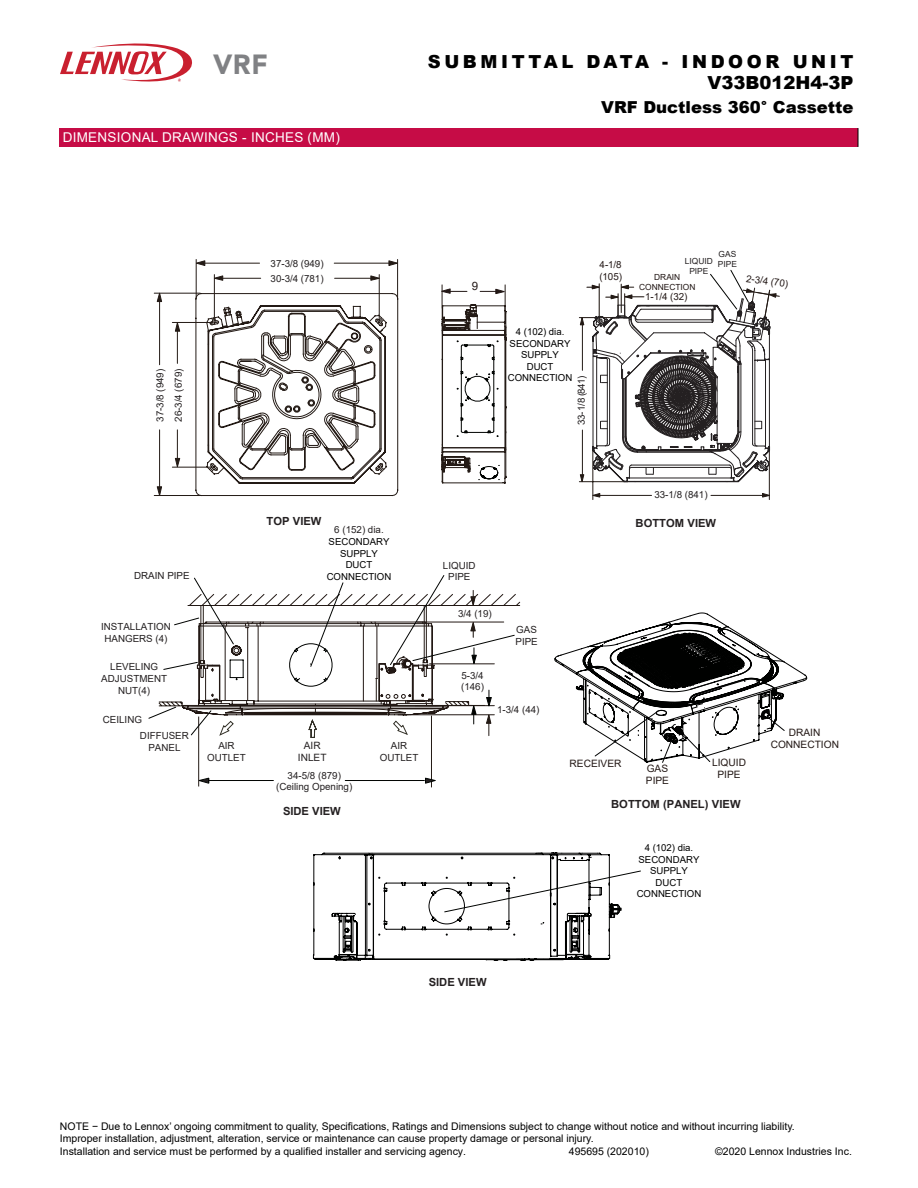
<style>
.page{position:relative;width:918px;height:1188px;background:#fff}
.page>*{position:absolute;margin:0;border:0;box-sizing:border-box;transform-origin:0 0}
.t1{font:900 27.6px "Avenir";color:#808184}
.t2{font:900 18px "Arial";letter-spacing:.2em;color:#000}
.t3{font:900 18px "Arial";color:#000}
.t4{font:900 16.5px "Arial";color:#000}
.t5{font:13.5px "Arial";letter-spacing:.02em;color:#fff}
.t6{font:11.55px "Arial";color:#231816}
.t7{font:700 11.25px "Arial";color:#242021}
.t8{font:10.5px/12.6px "Arial";color:#000}
.t9{font:10.2px/12.1px "Arial";color:#231815;text-align:center}
.t10{font:10.05px/12.1px "Arial";color:#242021;text-align:center}
.t11{font:9.75px/11.7px "Arial";color:#242021;text-align:center}
.t12{font:9.75px/11.7px "Arial";color:#231816}
.t13{font:9.6px/11.6px "Arial";color:#000;text-align:center}
.t14{font:8.4px/10.1px "Arial";color:#242021}
.t15{font:8.4px/10.1px "Arial";color:#231816;text-align:center}
</style>
<div class="page">
<svg style="left:60px;top:44px;width:132px;height:38px"></svg>
<div style="left:60px;top:128px;width:798px;height:19px;background:#c60c46"></div>
<svg style="left:858px;top:128px;width:1px;height:19px"></svg>
<hr style="left:196px;top:259px;width:1px;height:40px;background:#231a15">
<hr style="left:397px;top:259px;width:1px;height:40px;background:#231a15">
<svg style="left:154px;top:260px;width:245px;height:236px"></svg>
<svg style="left:156px;top:274px;width:243px;height:223px"></svg>
<hr style="left:592px;top:446px;width:1px;height:54px;background:#231a15">
<hr style="left:769px;top:447px;width:1px;height:53px;background:#231a15">
<hr style="left:198px;top:717px;width:1px;height:70px;background:#231a15">
<svg style="left:441px;top:285px;width:66px;height:199px"></svg>
<svg style="left:579px;top:269px;width:201px;height:229px"></svg>
<svg style="left:198px;top:777px;width:76px;height:7px"></svg>
<svg style="left:148px;top:575px;width:373px;height:163px"></svg>
<svg style="left:313px;top:622px;width:208px;height:166px"></svg>
<svg style="left:312px;top:852px;width:329px;height:109px"></svg>
<svg style="left:554px;top:612px;width:254px;height:151px"></svg>
<h1 class="t1" style="left:213px;top:40px;width:56px">VRF</h1>
<h2 class="t2" style="left:428px;top:48px;width:427px">SUBMITTAL DATA - INDOOR UNIT</h2>
<p class="t5" style="left:63px;top:128px;width:279px">DIMENSIONAL DRAWINGS - INCHES (MM)</p>
<p class="t11" style="left:271px;top:258px;width:55px">37-3/8 (949)</p>
<p class="t11" style="left:154px;top:422px;width:55px;rotate:-90deg">37-3/8 (949)</p>
<p class="t11" style="left:172px;top:422px;width:55px;rotate:-90deg">26-3/4 (679)</p>
<p class="t11" style="left:271px;top:273px;width:55px">30-3/4 (781)</p>
<h2 class="t3" style="left:707px;top:70px;width:148px">V33B012H4-3P</h2>
<h3 class="t4" style="left:601px;top:95px;width:254px">VRF Ductless 360° Cassette</h3>
<p class="t6" style="left:472px;top:278px;width:8px">9</p>
<p class="t12" style="left:599px;top:259px;width:24px">4-1/8 (105)</p>
<p class="t13" style="left:508px;top:326px;width:66px">4 (102) dia.<br>SECONDARY<br>SUPPLY<br>DUCT<br>CONNECTION</p>
<p class="t11" style="left:575px;top:425px;width:50px;rotate:-90deg">33- 1/8 (841)</p>
<p class="t14" style="left:718px;top:249px;width:21px">GAS<br>PIPE</p>
<p class="t14" style="left:685px;top:256px;width:29px;text-align:center">LIQUID<br>PIPE</p>
<p class="t15" style="left:639px;top:272px;width:58px">DRAIN<br>CONNECTION</p>
<p class="t12" style="left:645px;top:291px;width:44px">1-1/4 (32)</p>
<p class="t12" style="left:747px;top:272px;width:44px;rotate:8deg">2-3/4 (70)</p>
<p class="t11" style="left:654px;top:489px;width:55px">33-1/8 (841)</p>
<p class="t11" style="left:134px;top:570px;width:57px">DRAIN PIPE</p>
<p class="t11" style="left:101px;top:621px;width:71px">INSTALLATION<br>HANGERS (4)</p>
<p class="t11" style="left:101px;top:661px;width:67px">LEVELING<br>ADJUSTMENT<br>NUT(4)</p>
<p class="t11" style="left:103px;top:714px;width:41px">CEILING</p>
<p class="t11" style="left:140px;top:730px;width:50px">DIFFUSER<br>PANEL</p>
<p class="t11" style="left:207px;top:740px;width:40px">AIR<br>OUTLET</p>
<p class="t7" style="left:267px;top:514px;width:56px">TOP VIEW</p>
<p class="t7" style="left:636px;top:515px;width:82px">BOTTOM VIEW</p>
<p class="t11" style="left:334px;top:524px;width:51px">6 (152) dia.</p>
<p class="t13" style="left:327px;top:536px;width:66px">SECONDARY<br>SUPPLY<br>DUCT<br>CONNECTION</p>
<p class="t11" style="left:443px;top:559px;width:34px">LIQUID<br>PIPE</p>
<p class="t11" style="left:458px;top:607px;width:35px">3/4 (19)</p>
<p class="t11" style="left:461px;top:669px;width:24px;text-align:left">5-3/4 (146)</p>
<p class="t11" style="left:516px;top:624px;width:24px;text-align:left">GAS<br>PIPE</p>
<p class="t10" style="left:298px;top:739px;width:30px">AIR<br>INLET</p>
<p class="t11" style="left:276px;top:769px;width:78px">34-5/8 (879) (Ceiling Opening)</p>
<p class="t7" style="left:283px;top:803px;width:59px">SIDE VIEW</p>
<p class="t11" style="left:380px;top:740px;width:40px">AIR<br>OUTLET</p>
<p class="t11" style="left:497px;top:704px;width:44px">1-3/4 (44)</p>
<p class="t9" style="left:570px;top:758px;width:53px">RECEIVER</p>
<p class="t9" style="left:646px;top:762px;width:25px;text-align:left">GAS<br>PIPE</p>
<p class="t9" style="left:712px;top:756px;width:35px">LIQUID<br>PIPE</p>
<p class="t7" style="left:611px;top:796px;width:131px">BOTTOM (PANEL) VIEW</p>
<p class="t13" style="left:637px;top:842px;width:66px">4 (102) dia.<br>SECONDARY<br>SUPPLY<br>DUCT<br>CONNECTION</p>
<p class="t9" style="left:771px;top:726px;width:70px">DRAIN<br>CONNECTION</p>
<p class="t7" style="left:429px;top:974px;width:59px">SIDE VIEW</p>
<p class="t8" style="left:60px;top:1120px;width:736px">NOTE − Due to Lennox’ ongoing commitment to quality, Specifications, Ratings and Dimensions subject to change without notice and without incurring liability.<br>Improper installation, adjustment, alteration, service or maintenance can cause property damage or personal injury.<br>Installation and service must be performed by a qualified installer and servicing agency.</p>
<p class="t8" style="left:569px;top:1145px;width:81px">495695 (202010)</p>
<p class="t8" style="left:715px;top:1145px;width:138px">©2020 Lennox Industries Inc.</p>
</div>
